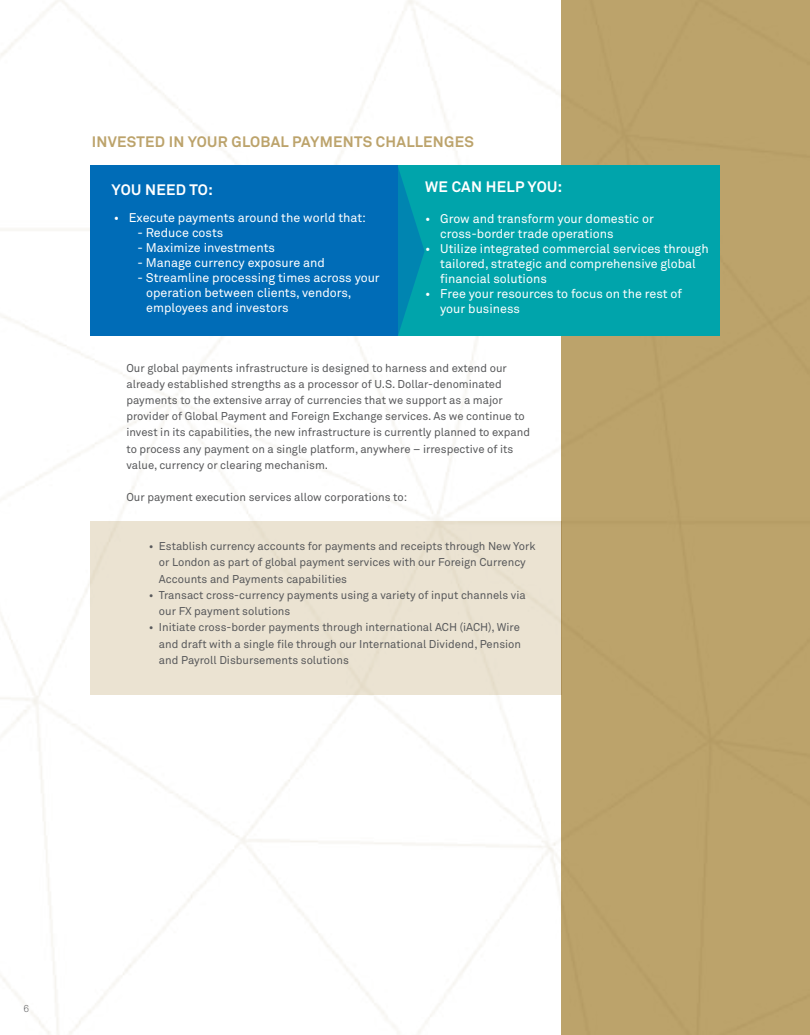
<style>
.page{position:relative;width:810px;height:1035px;background:#fff}
.page>*{position:absolute;margin:0;border:0;box-sizing:border-box;transform-origin:0 0}
.t1{font:700 15px "Akkurat Pro";letter-spacing:.02em;color:#bca36b}
.t2{font:700 15px "Akkurat Pro";letter-spacing:.02em;color:#fff}
.t3{font:12.5px/15px "Akkurat Pro";color:#fff}
.t4{font:11.25px/16.2px "Akkurat Pro";color:#58595b}
.t5{font:10px "Akkurat Light Pro";color:#58595b}
</style>
<div class="page">
<img style="left:0;top:0;width:562px;height:1035px">
<div style="left:90px;top:521px;width:472px;height:174px;background:#ebe3d2"></div>
<div style="left:562px;top:0;width:248px;height:1035px;background:#bca36b"></div>
<div style="left:90px;top:166px;width:308px;height:170px;background:#006cb7"></div>
<div style="left:398px;top:166px;width:322px;height:170px;background:#00a4ab"></div>
<svg style="left:398px;top:168px;width:27px;height:167px"></svg>
<h4 class="t1" style="left:92px;top:132px;width:384px">INVESTED IN YOUR GLOBAL PAYMENTS CHALLENGES</h4>
<h1 class="t2" style="left:112px;top:180px;width:103px">YOU NEED TO:</h1>
<p class="t3" style="left:114px;top:210px;width:254px">• Execute payments around the world that:</p>
<p class="t3" style="left:138px;top:225px;width:87px">- Reduce costs</p>
<p class="t3" style="left:138px;top:240px;width:139px">- Maximize investments</p>
<p class="t3" style="left:138px;top:255px;width:189px">- Manage currency exposure and</p>
<p class="t3" style="left:146px;top:270px;width:235px;text-indent:-9px">- Streamline processing times across your operation between clients, vendors, employees and investors</p>
<h4 class="t2" style="left:425px;top:178px;width:139px">WE CAN HELP YOU:</h4>
<p class="t3" style="left:440px;top:211px;width:215px;text-indent:-15px">• Grow and transform your domestic or cross-border trade operations</p>
<p class="t3" style="left:440px;top:241px;width:270px;text-indent:-15px">• Utilize integrated commercial services through tailored, strategic and comprehensive global financial solutions</p>
<p class="t3" style="left:440px;top:286px;width:243px;text-indent:-15px">• Free your resources to focus on the rest of your business</p>
<p class="t4" style="left:126px;top:360px;width:405px">Our global payments infrastructure is designed to harness and extend our already established strengths as a processor of U.S. Dollar-denominated payments to the extensive array of currencies that we support as a major provider of Global Payment and Foreign Exchange services. As we continue to invest in its capabilities, the new infrastructure is currently planned to expand to process any payment on a single platform, anywhere – irrespective of its value, currency or clearing mechanism.</p>
<p class="t4" style="left:126px;top:490px;width:282px">Our payment execution services allow corporations to:</p>
<p class="t4" style="left:159px;top:538px;width:378px;text-indent:-10px">• Establish currency accounts for payments and receipts through New York or London as part of global payment services with our Foreign Currency<br>Accounts and Payments capabilities</p>
<p class="t4" style="left:159px;top:587px;width:368px;text-indent:-10px">• Transact cross-currency payments using a variety of input channels via our FX payment solutions</p>
<p class="t4" style="left:159px;top:620px;width:364px;text-align:justify;text-indent:-10px">• Initiate cross-border payments through international ACH (iACH), Wire and draft with a single file through our International Dividend, Pension and Payroll Disbursements solutions</p>
<p class="t5" style="left:23px;top:1003px;width:7px">6</p>
</div>
